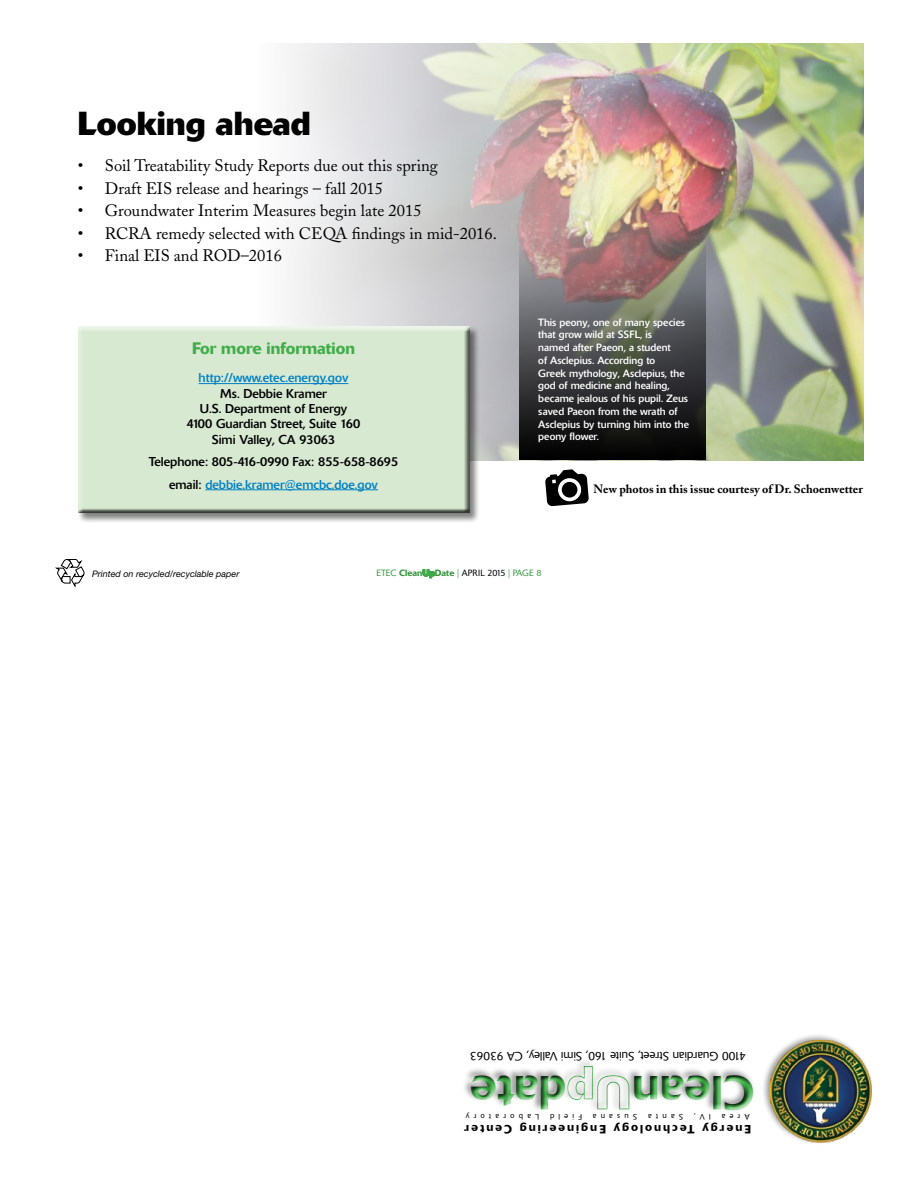
<style>
.page{position:relative;width:918px;height:1188px;background:#fff}
.page>*{position:absolute;margin:0;border:0;box-sizing:border-box;transform-origin:0 0}
.t1{font:500 47.55px "Delta";color:#41ad49}
.SidebarHead{font:700 33px "Delta";color:#000}
.bodytabs{font:16.5px "Adobe Caslon";color:#000}
.head1{font:500 16.5px "Delta";color:#41ad49}
.Return_Address{font:12.75px "Delta";color:#000}
.body{font:12.75px "Delta";color:#0081c5}
.body-2{font:12.75px "Delta";color:#000}
.body-3{font:300 12px "Delta";color:#000}
.studiestext{font:700 12px "Adobe Caslon";color:#000}
.t2{font:500 11.85px "Delta";letter-spacing:.175em;color:#000}
.captions{font:10.5px/12.8px "Delta";color:#fff}
.t3{font:italic 9px "Helvetica Neue";color:#000}
.t4{font:300 9px "Delta";color:#37983f}
.t5{font:300 7.95px "Delta";letter-spacing:.535em;color:#000}
.s1{color:#000}
.s2{font-weight:500}
.s3{font-family:"Delta Outline";font-weight:400}
</style>
<div class="page">
<img style="left:290px;top:43px;width:574px;height:417px">
<svg style="left:423px;top:569px;width:12px;height:9px"></svg>
<div style="left:466px;top:1061px;width:289px;height:52px;background:#000;opacity:.75"></div>
<svg style="left:55px;top:559px;width:30px;height:29px"></svg>
<div style="left:761px;top:1033px;width:112px;height:112px;background:#000;opacity:.4"></div>
<img style="left:770px;top:1041px;width:101px;height:101px">
<div style="left:78px;top:326px;width:403px;height:198px;background:#000;opacity:.5"></div>
<div style="left:74px;top:323px;width:401px;height:192px;background:#000;opacity:.75"></div>
<hr style="left:199px;top:383px;width:149px;height:1px;background:#0081c5">
<hr style="left:205px;top:489px;width:173px;height:1px;background:#0081c5">
<svg style="left:520px;top:238px;width:186px;height:222px"></svg>
<svg style="left:545px;top:469px;width:44px;height:37px"></svg>
<p class="SidebarHead" style="left:78px;top:103px;width:235px">Looking ahead</p>
<p class="bodytabs" style="left:78px;top:156px;width:362px">• Soil Treatability Study Reports due out this spring</p>
<p class="bodytabs" style="left:78px;top:179px;width:307px">• Draft EIS release and hearings – fall 2015</p>
<p class="bodytabs" style="left:78px;top:201px;width:345px">• Groundwater Interim Measures begin late 2015</p>
<p class="bodytabs" style="left:78px;top:224px;width:421px">• RCRA remedy selected with CEQA findings in mid-2016.</p>
<p class="bodytabs" style="left:78px;top:246px;width:206px">• Final EIS and ROD–2016</p>
<p class="head1" style="left:192px;top:339px;width:164px">For more information</p>
<p class="body" style="left:199px;top:370px;width:151px">http://www.etec.energy.gov</p>
<p class="Return_Address" style="left:220px;top:386px;width:108px">Ms. Debbie Kramer</p>
<p class="Return_Address" style="left:200px;top:401px;width:149px">U.S. Department of Energy</p>
<p class="Return_Address" style="left:187px;top:416px;width:175px">4100 Guardian Street, Suite 160</p>
<p class="Return_Address" style="left:212px;top:432px;width:125px">Simi Valley, CA 93063</p>
<p class="body-2" style="left:149px;top:454px;width:251px">Telephone: 805-416-0990 Fax: 855-658-8695</p>
<p class="body" style="left:169px;top:477px;width:210px"><span class="s1">email:</span> debbie.kramer@emcbc.doe.gov</p>
<p class="captions" style="left:538px;top:316px;width:152px">This peony, one of many species that grow wild at SSFL, is<br>named after Paeon, a student<br>of Asclepius. According to<br>Greek mythology, Asclepius, the god of medicine and healing, became jealous of his pupil. Zeus saved Paeon from the wrath of<br>Asclepius by turning him into the peony flower.</p>
<p class="studiestext" style="left:594px;top:482px;width:271px">New photos in this issue courtesy of Dr. Schoenwetter</p>
<p class="t3" style="left:92px;top:568px;width:149px">Printed on recycled/recyclable paper</p>
<p class="t4" style="left:377px;top:568px;width:166px">ETEC <span class="s2">Clean</span><span class="s3">Up</span><span class="s2">Date</span> | <span class="s1">APRIL 2015</span> | PAGE 8</p>
<p class="body-3" style="left:746px;top:1064px;width:277px;rotate:-180deg">4100 Guardian Street, Suite 160, Simi Valley, CA 93063</p>
<h1 class="t1" style="left:755px;top:1121px;width:286px;rotate:-180deg">Clean<span class="s3">Up</span>date</h1>
<p class="t2" style="left:751px;top:1136px;width:288px;rotate:-180deg">Energy Technology Engineering Center</p>
<p class="t5" style="left:539px;top:1121px;width:75px;rotate:-180deg">Laboratory</p>
<p class="t5" style="left:711px;top:1121px;width:19px;rotate:-180deg">IV,</p>
<p class="t5" style="left:637px;top:1121px;width:46px;rotate:-180deg">Susana</p>
<p class="t5" style="left:683px;top:1121px;width:36px;rotate:-180deg">Santa</p>
<p class="t5" style="left:582px;top:1121px;width:34px;rotate:-180deg">Field</p>
<p class="t5" style="left:750px;top:1121px;width:29px;rotate:-180deg">Area</p>
</div>
